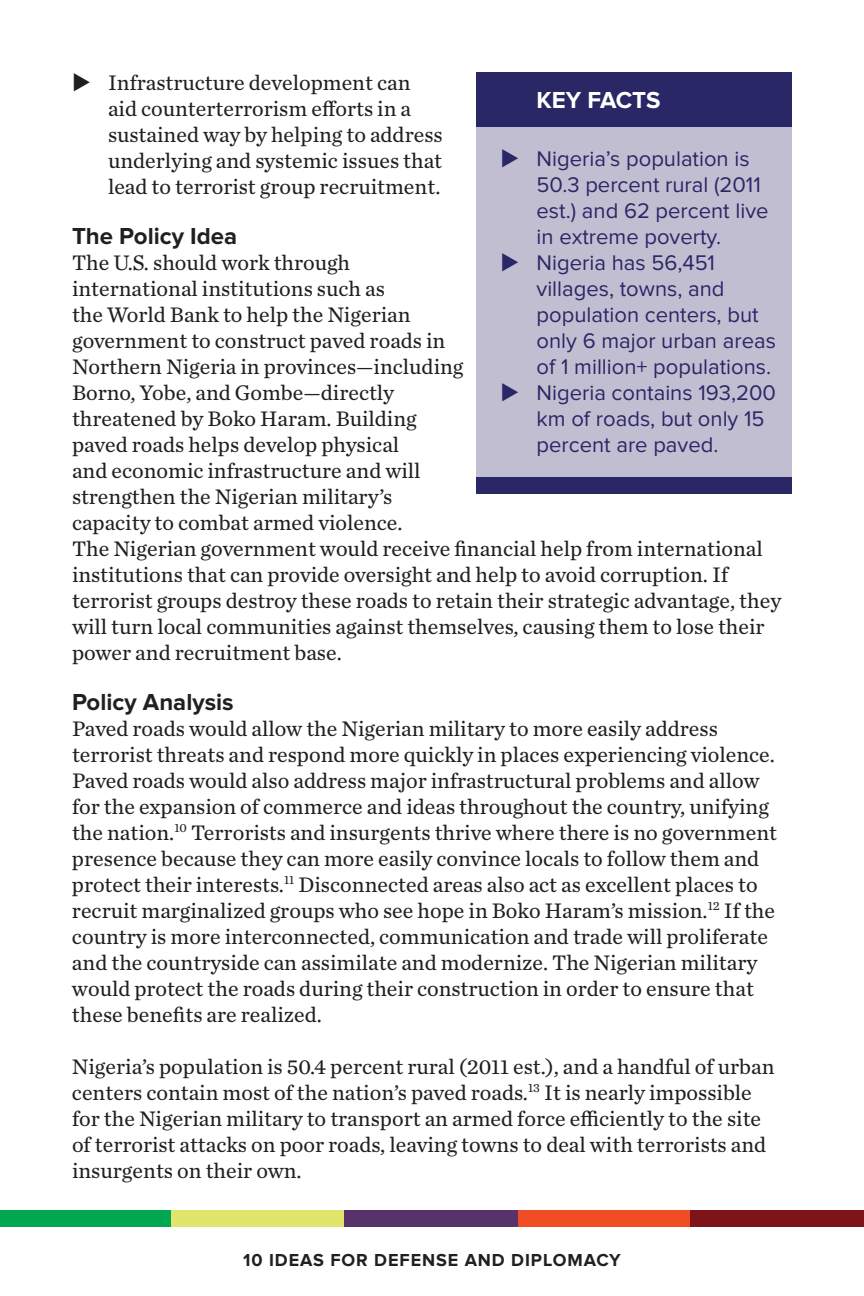
<style>
.page{position:relative;width:864px;height:1296px;background:#fff}
.page>*{position:absolute;margin:0;border:0;box-sizing:border-box;transform-origin:0 0}
.t1{font:700 24px "Proxima Nova";color:#231f20}
.t2{font:700 24px "Proxima Nova";letter-spacing:-.005em;color:#fff}
.t3{font:22px/26px "Chronicle Text G2";color:#231f20}
.t4{font:22px/26px "Proxima Nova";color:#2a2766}
.t5{font:700 18px "Proxima Nova";letter-spacing:.05em;color:#231f20}
</style>
<div class="page">
<div style="left:518px;top:1210px;width:174px;height:16px;background:#f04d27"></div>
<div style="left:0;top:1210px;width:173px;height:16px;background:#00a851"></div>
<div style="left:171px;top:1210px;width:173px;height:16px;background:#e0e56c"></div>
<div style="left:345px;top:1210px;width:173px;height:16px;background:#57326b"></div>
<div style="left:691px;top:1210px;width:173px;height:16px;background:#7f131a"></div>
<div style="left:476px;top:72px;width:316px;height:413px;background:#c2bed2"></div>
<div style="left:476px;top:72px;width:316px;height:55px;background:#2a2766"></div>
<div style="left:476px;top:477px;width:316px;height:17px;background:#2a2766"></div>
<p class="t3" style="left:108px;top:68px;width:336px;text-indent:-36px">◆ Infrastructure development can aid counterterrorism efforts in a sustained way by helping to address underlying and systemic issues that lead to terrorist group recruitment.</p>
<p class="t1" style="left:72px;top:225px;width:167px">The Policy Idea</p>
<p class="t3" style="left:72px;top:248px;width:711px">The U.S. should work through<br>international institutions such as<br>the World Bank to help the Nigerian<br>government to construct paved roads in<br>Northern Nigeria in provinces—including<br>Borno, Yobe, and Gombe—directly<br>threatened by Boko Haram. Building<br>paved roads helps develop physical<br>and economic infrastructure and will<br>strengthen the Nigerian military’s<br>capacity to combat armed violence.<br>The Nigerian government would receive financial help from international institutions that can provide oversight and help to avoid corruption. If terrorist groups destroy these roads to retain their strategic advantage, they will turn local communities against themselves, causing them to lose their power and recruitment base.</p>
<p class="t1" style="left:72px;top:691px;width:163px">Policy Analysis</p>
<p class="t3" style="left:72px;top:714px;width:707px">Paved roads would allow the Nigerian military to more easily address terrorist threats and respond more quickly in places experiencing violence.<br>Paved roads would also address major infrastructural problems and allow for the expansion of commerce and ideas throughout the country, unifying the nation.<sup>10</sup> Terrorists and insurgents thrive where there is no government presence because they can more easily convince locals to follow them and protect their interests.<sup>11</sup> Disconnected areas also act as excellent places to recruit marginalized groups who see hope in Boko Haram’s mission.<sup>12</sup> If the country is more interconnected, communication and trade will proliferate and the countryside can assimilate and modernize. The Nigerian military would protect the roads during their construction in order to ensure that these benefits are realized.</p>
<p class="t3" style="left:72px;top:1052px;width:704px">Nigeria’s population is 50.4 percent rural (2011 est.), and a handful of urban centers contain most of the nation’s paved roads.<sup>13</sup> It is nearly impossible for the Nigerian military to transport an armed force efficiently to the site of terrorist attacks on poor roads, leaving towns to deal with terrorists and insurgents on their own.</p>
<p class="t2" style="left:537px;top:89px;width:125px">KEY FACTS</p>
<p class="t4" style="left:537px;top:146px;width:233px;text-indent:-36px">◆ Nigeria’s population is<br>50.3 percent rural (2011 est.) and 62 percent live in extreme poverty.</p>
<p class="t4" style="left:537px;top:250px;width:241px;text-indent:-36px">◆ Nigeria has 56,451 villages, towns, and population centers, but only 6 major urban areas of 1 million+ populations.</p>
<p class="t4" style="left:537px;top:380px;width:241px;text-indent:-36px">◆ Nigeria contains 193,200 km of roads, but only 15 percent are paved.</p>
<p class="t5" style="left:243px;top:1252px;width:379px">10 IDEAS FOR DEFENSE AND DIPLOMACY</p>
</div>
